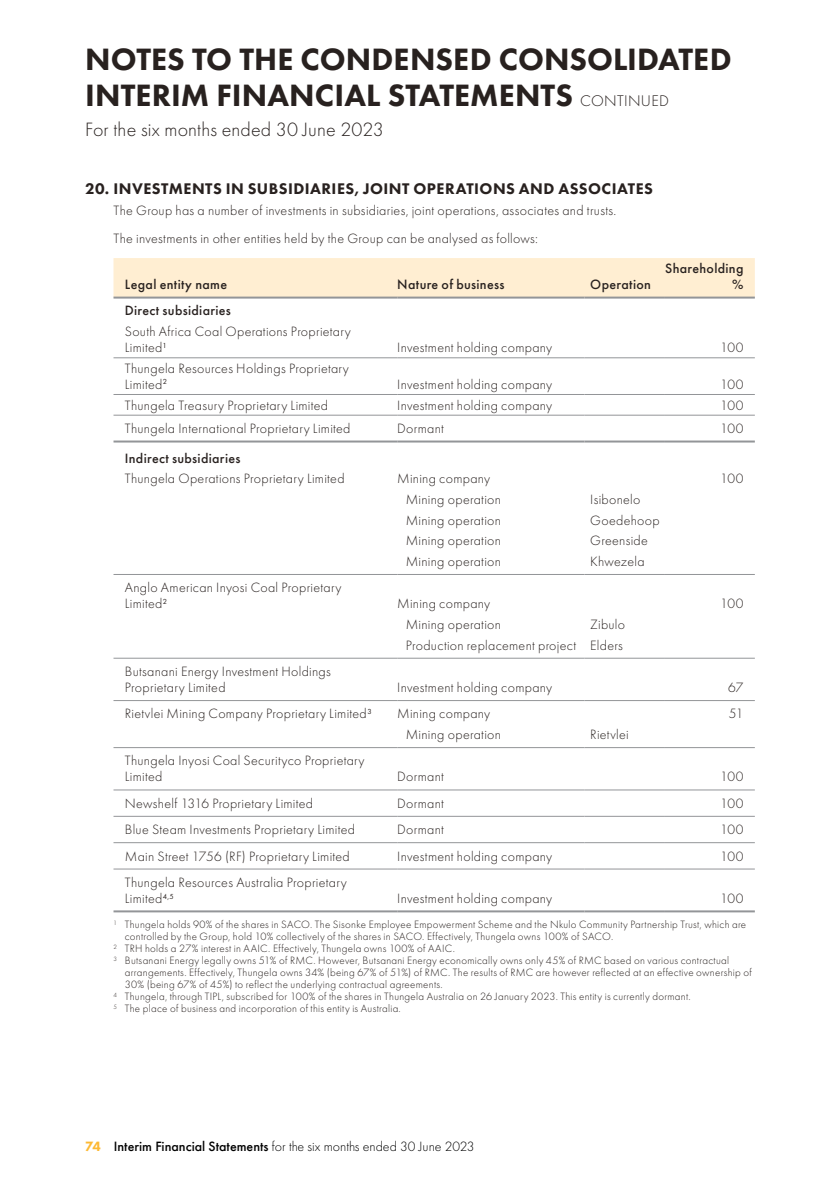
<style>
.page{position:relative;width:840px;height:1191px;background:#fff}
.page>*{position:absolute;margin:0;border:0;box-sizing:border-box;transform-origin:0 0}
.t1{font:800 32px/36px "Futura PT";color:#28211f}
.t2{font:300 20px "Futura PT";letter-spacing:.01em;color:#28211f}
.t3{font:800 16px "Futura PT";letter-spacing:.03em;color:#28211f}
.t4{font:300 14px/16px "Futura PT";letter-spacing:.02em;color:#28211f}
.t5{font:500 14px/16px "Futura PT";letter-spacing:.025em;color:#28211f;text-align:right}
.t6{font:300 14px "Futura PT";color:#000}
.t7{font:300 11px "Futura PT";letter-spacing:.025em;color:#28211f}
.s1{font-weight:300;font-size:16px}
.s2{font-weight:800;color:#fdb933}
.s3{font-weight:500}
</style>
<div class="page">
<div style="left:113px;top:258px;width:641px;height:38px;background:#ffeed2"></div>
<hr style="left:113px;top:296px;width:284px;height:2px;background:#939598">
<hr style="left:397px;top:296px;width:187px;height:2px;background:#939598">
<hr style="left:584px;top:296px;width:79px;height:2px;background:#939598">
<hr style="left:663px;top:296px;width:91px;height:2px;background:#939598">
<hr style="left:113px;top:440px;width:284px;height:2px;background:#939598">
<hr style="left:397px;top:440px;width:187px;height:2px;background:#939598">
<hr style="left:584px;top:440px;width:79px;height:2px;background:#939598">
<hr style="left:663px;top:440px;width:91px;height:2px;background:#939598">
<hr style="left:113px;top:910px;width:284px;height:2px;background:#939598">
<hr style="left:397px;top:910px;width:187px;height:2px;background:#939598">
<hr style="left:584px;top:910px;width:79px;height:2px;background:#939598">
<hr style="left:663px;top:910px;width:91px;height:2px;background:#939598">
<hr style="left:113px;top:357px;width:284px;height:1px;background:#939598">
<hr style="left:397px;top:357px;width:187px;height:1px;background:#939598">
<hr style="left:584px;top:357px;width:79px;height:1px;background:#939598">
<hr style="left:663px;top:357px;width:91px;height:1px;background:#939598">
<hr style="left:113px;top:394px;width:284px;height:1px;background:#939598">
<hr style="left:397px;top:394px;width:187px;height:1px;background:#939598">
<hr style="left:584px;top:394px;width:79px;height:1px;background:#939598">
<hr style="left:663px;top:394px;width:91px;height:1px;background:#939598">
<hr style="left:113px;top:415px;width:284px;height:1px;background:#939598">
<hr style="left:397px;top:415px;width:187px;height:1px;background:#939598">
<hr style="left:584px;top:415px;width:79px;height:1px;background:#939598">
<hr style="left:663px;top:415px;width:91px;height:1px;background:#939598">
<hr style="left:113px;top:574px;width:284px;height:1px;background:#939598">
<hr style="left:397px;top:574px;width:187px;height:1px;background:#939598">
<hr style="left:584px;top:574px;width:79px;height:1px;background:#939598">
<hr style="left:663px;top:574px;width:91px;height:1px;background:#939598">
<hr style="left:113px;top:657px;width:284px;height:1px;background:#939598">
<hr style="left:397px;top:657px;width:187px;height:1px;background:#939598">
<hr style="left:584px;top:657px;width:79px;height:1px;background:#939598">
<hr style="left:663px;top:657px;width:91px;height:1px;background:#939598">
<hr style="left:113px;top:700px;width:284px;height:1px;background:#939598">
<hr style="left:397px;top:700px;width:187px;height:1px;background:#939598">
<hr style="left:584px;top:700px;width:79px;height:1px;background:#939598">
<hr style="left:663px;top:700px;width:91px;height:1px;background:#939598">
<hr style="left:113px;top:747px;width:284px;height:1px;background:#939598">
<hr style="left:397px;top:747px;width:187px;height:1px;background:#939598">
<hr style="left:584px;top:747px;width:79px;height:1px;background:#939598">
<hr style="left:663px;top:747px;width:91px;height:1px;background:#939598">
<hr style="left:113px;top:789px;width:284px;height:1px;background:#939598">
<hr style="left:397px;top:789px;width:187px;height:1px;background:#939598">
<hr style="left:584px;top:789px;width:79px;height:1px;background:#939598">
<hr style="left:663px;top:789px;width:91px;height:1px;background:#939598">
<hr style="left:113px;top:816px;width:284px;height:1px;background:#939598">
<hr style="left:397px;top:816px;width:187px;height:1px;background:#939598">
<hr style="left:584px;top:816px;width:79px;height:1px;background:#939598">
<hr style="left:663px;top:816px;width:91px;height:1px;background:#939598">
<hr style="left:113px;top:842px;width:284px;height:1px;background:#939598">
<hr style="left:397px;top:842px;width:187px;height:1px;background:#939598">
<hr style="left:584px;top:842px;width:79px;height:1px;background:#939598">
<hr style="left:663px;top:842px;width:91px;height:1px;background:#939598">
<hr style="left:113px;top:868px;width:284px;height:1px;background:#939598">
<hr style="left:397px;top:868px;width:187px;height:1px;background:#939598">
<hr style="left:584px;top:868px;width:79px;height:1px;background:#939598">
<hr style="left:663px;top:868px;width:91px;height:1px;background:#939598">
<h1 class="t1" style="left:85px;top:41px;width:647px">NOTES TO THE CONDENSED CONSOLIDATED<br>INTERIM FINANCIAL STATEMENTS <span class="s1">CONTINUED</span></h1>
<h2 class="t2" style="left:85px;top:118px;width:300px">For the six months ended 30 June 2023</h2>
<p class="t3" style="left:85px;top:178px;width:569px">20. INVESTMENTS IN SUBSIDIARIES, JOINT OPERATIONS AND ASSOCIATES</p>
<p class="t4" style="left:113px;top:197px;width:504px;line-height:27.4px">The Group has a number of investments in subsidiaries, joint operations, associates and trusts.<br>The investments in other entities held by the Group can be analysed as follows:</p>
<p class="t5" style="left:125px;top:276px;width:104px">Legal entity name</p>
<p class="t5" style="left:397px;top:276px;width:109px">Nature of business</p>
<p class="t5" style="left:590px;top:276px;width:62px">Operation</p>
<p class="t5" style="left:664px;top:260px;width:80px">Shareholding %</p>
<p class="t5" style="left:125px;top:303px;width:108px">Direct subsidiaries</p>
<p class="t4" style="left:125px;top:323px;width:227px">South Africa Coal Operations Proprietary<br>Limited<sup>1</sup></p>
<p class="t4" style="left:125px;top:360px;width:225px">Thungela Resources Holdings Proprietary<br>Limited<sup>2</sup></p>
<p class="t4" style="left:397px;top:339px;width:156px">Investment holding company</p>
<p class="t4" style="left:719px;top:339px;width:25px">100</p>
<p class="t4" style="left:397px;top:376px;width:156px">Investment holding company</p>
<p class="t4" style="left:719px;top:376px;width:25px">100</p>
<p class="t4" style="left:125px;top:397px;width:205px">Thungela Treasury Proprietary Limited</p>
<p class="t4" style="left:397px;top:397px;width:156px">Investment holding company</p>
<p class="t4" style="left:719px;top:397px;width:25px">100</p>
<p class="t4" style="left:125px;top:420px;width:227px">Thungela International Proprietary Limited</p>
<p class="t4" style="left:397px;top:420px;width:48px">Dormant</p>
<p class="t4" style="left:719px;top:420px;width:25px">100</p>
<p class="t5" style="left:125px;top:450px;width:117px">Indirect subsidiaries</p>
<p class="t4" style="left:125px;top:471px;width:221px">Thungela Operations Proprietary Limited</p>
<p class="t4" style="left:397px;top:471px;width:94px">Mining company</p>
<p class="t4" style="left:719px;top:471px;width:25px">100</p>
<p class="t4" style="left:405px;top:491px;width:97px">Mining operation</p>
<p class="t4" style="left:590px;top:491px;width:52px">Isibonelo</p>
<p class="t4" style="left:405px;top:512px;width:97px">Mining operation</p>
<p class="t4" style="left:590px;top:512px;width:71px">Goedehoop</p>
<p class="t4" style="left:405px;top:533px;width:97px">Mining operation</p>
<p class="t4" style="left:590px;top:533px;width:59px">Greenside</p>
<p class="t4" style="left:405px;top:553px;width:97px">Mining operation</p>
<p class="t4" style="left:590px;top:553px;width:56px">Khwezela</p>
<p class="t4" style="left:125px;top:580px;width:218px">Anglo American Inyosi Coal Proprietary<br>Limited<sup>2</sup></p>
<p class="t4" style="left:397px;top:596px;width:94px">Mining company</p>
<p class="t4" style="left:719px;top:596px;width:25px">100</p>
<p class="t4" style="left:405px;top:616px;width:97px">Mining operation</p>
<p class="t4" style="left:405px;top:614px;width:221px;line-height:20.6px;text-align:right">Zibulo<br>Production replacement project Elders</p>
<p class="t4" style="left:125px;top:663px;width:207px">Butsanani Energy Investment Holdings<br>Proprietary Limited</p>
<p class="t4" style="left:397px;top:679px;width:156px">Investment holding company</p>
<p class="t4" style="left:727px;top:679px;width:17px">67</p>
<p class="t4" style="left:125px;top:706px;width:248px">Rietvlei Mining Company Proprietary Limited<sup>3</sup></p>
<p class="t4" style="left:397px;top:706px;width:94px">Mining company</p>
<p class="t4" style="left:728px;top:706px;width:16px">51</p>
<p class="t4" style="left:405px;top:726px;width:97px">Mining operation</p>
<p class="t4" style="left:590px;top:726px;width:40px">Rietvlei</p>
<p class="t4" style="left:125px;top:753px;width:241px">Thungela Inyosi Coal Securityco Proprietary<br>Limited</p>
<p class="t4" style="left:397px;top:769px;width:48px">Dormant</p>
<p class="t4" style="left:719px;top:769px;width:25px">100</p>
<p class="t4" style="left:125px;top:795px;width:190px">Newshelf 1316 Proprietary Limited</p>
<p class="t4" style="left:397px;top:795px;width:48px">Dormant</p>
<p class="t4" style="left:719px;top:795px;width:25px">100</p>
<p class="t4" style="left:125px;top:821px;width:231px">Blue Steam Investments Proprietary Limited</p>
<p class="t4" style="left:397px;top:821px;width:48px">Dormant</p>
<p class="t4" style="left:719px;top:821px;width:25px">100</p>
<p class="t4" style="left:125px;top:848px;width:226px">Main Street 1756 (RF) Proprietary Limited</p>
<p class="t4" style="left:397px;top:848px;width:156px">Investment holding company</p>
<p class="t4" style="left:719px;top:848px;width:25px">100</p>
<p class="t4" style="left:125px;top:874px;width:223px">Thungela Resources Australia Proprietary<br>Limited<sup>4,5</sup></p>
<p class="t4" style="left:397px;top:890px;width:156px">Investment holding company</p>
<p class="t4" style="left:719px;top:890px;width:25px">100</p>
<p class="t7" style="left:113px;top:918px;width:634px"><sup>1</sup> Thungela holds 90% of the shares in SACO. The Sisonke Employee Empowerment Scheme and the Nkulo Community Partnership Trust, which are</p>
<p class="t7" style="left:125px;top:930px;width:489px">controlled by the Group, hold 10% collectively of the shares in SACO. Effectively, Thungela owns 100% of SACO.</p>
<p class="t7" style="left:113px;top:942px;width:343px"><sup>2</sup> TRH holds a 27% interest in AAIC. Effectively, Thungela owns 100% of AAIC.</p>
<p class="t7" style="left:113px;top:954px;width:616px"><sup>3</sup> Butsanani Energy legally owns 51% of RMC. However, Butsanani Energy economically owns only 45% of RMC based on various contractual</p>
<p class="t7" style="left:125px;top:966px;width:628px">arrangements. Effectively, Thungela owns 34% (being 67% of 51%) of RMC. The results of RMC are however reflected at an effective ownership of</p>
<p class="t7" style="left:125px;top:978px;width:319px">30% (being 67% of 45%) to reflect the underlying contractual agreements.</p>
<p class="t7" style="left:113px;top:990px;width:578px"><sup>4</sup> Thungela, through TIPL, subscribed for 100% of the shares in Thungela Australia on 26 January 2023. This entity is currently dormant.</p>
<p class="t7" style="left:113px;top:1002px;width:289px"><sup>5</sup> The place of business and incorporation of this entity is Australia.</p>
<p class="t6" style="left:85px;top:1138px;width:390px"><span class="s2">74</span> <span class="s3">Interim Financial Statements</span> for the six months ended 30 June 2023</p>
</div>
